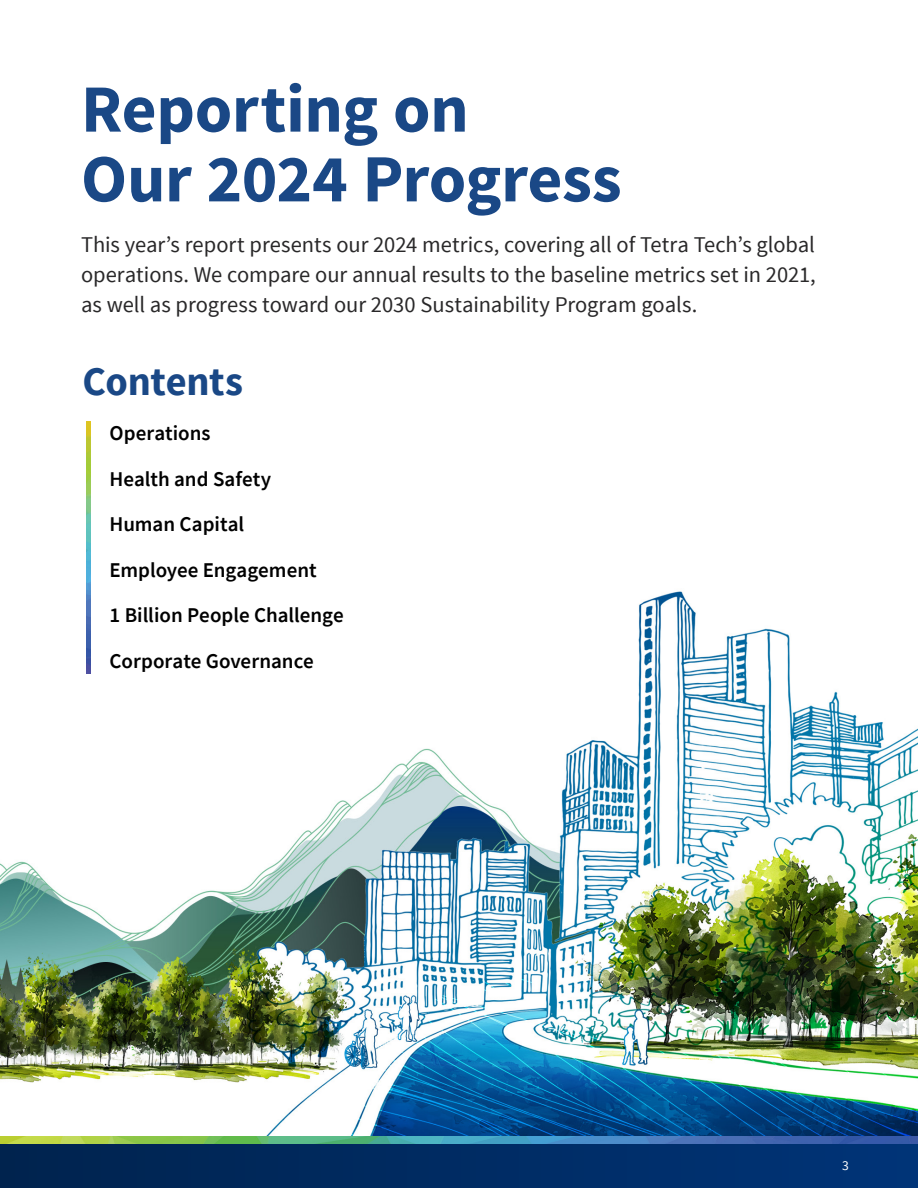
<style>
.page{position:relative;width:918px;height:1188px;background:#fff}
.page>*{position:absolute;margin:0;border:0;box-sizing:border-box;transform-origin:0 0}
.t1{font:700 67.5px "Source Sans Pro";letter-spacing:-.005em;color:#1a4886}
.Main_Title{font:700 40.5px "Source Sans Pro";letter-spacing:-.01em;color:#1a4886}
.t2{font:22.5px/30px "Source Sans Pro";letter-spacing:-.005em;color:#292829;text-align:justify}
.TOC_2{font:600 21px "Source Sans Pro";color:#000}
.t3{font:13.5px "Source Sans Pro";color:#fff}
</style>
<div class="page">
<img style="left:0;top:591px;width:918px;height:554px">
<div style="left:0;top:1145px;width:918px;height:43px;background:linear-gradient(to right,#00234e,#003478)"></div>
<img style="left:86px;top:422px;width:5px;height:252px">
<p class="t1" style="left:81px;top:66px;width:389px">Reporting on</p>
<p class="t1" style="left:81px;top:136px;width:542px">Our 2024 Progress</p>
<p class="t2" style="left:81px;top:230px;width:736px">This year’s report presents our 2024 metrics, covering all of Tetra Tech’s global operations. We compare our annual results to the baseline metrics set in 2021, as well as progress toward our 2030 Sustainability Program goals.</p>
<p class="Main_Title" style="left:82px;top:355px;width:162px">Contents</p>
<p class="TOC_2" style="left:110px;top:420px;width:103px">Operations</p>
<p class="TOC_2" style="left:110px;top:465px;width:163px">Health and Safety</p>
<p class="TOC_2" style="left:110px;top:510px;width:136px">Human Capital</p>
<p class="TOC_2" style="left:110px;top:556px;width:209px">Employee Engagement</p>
<p class="TOC_2" style="left:110px;top:601px;width:236px">1 Billion People Challenge</p>
<p class="TOC_2" style="left:110px;top:647px;width:206px">Corporate Governance</p>
<p class="t3" style="left:842px;top:1157px;width:8px">3</p>
</div>
